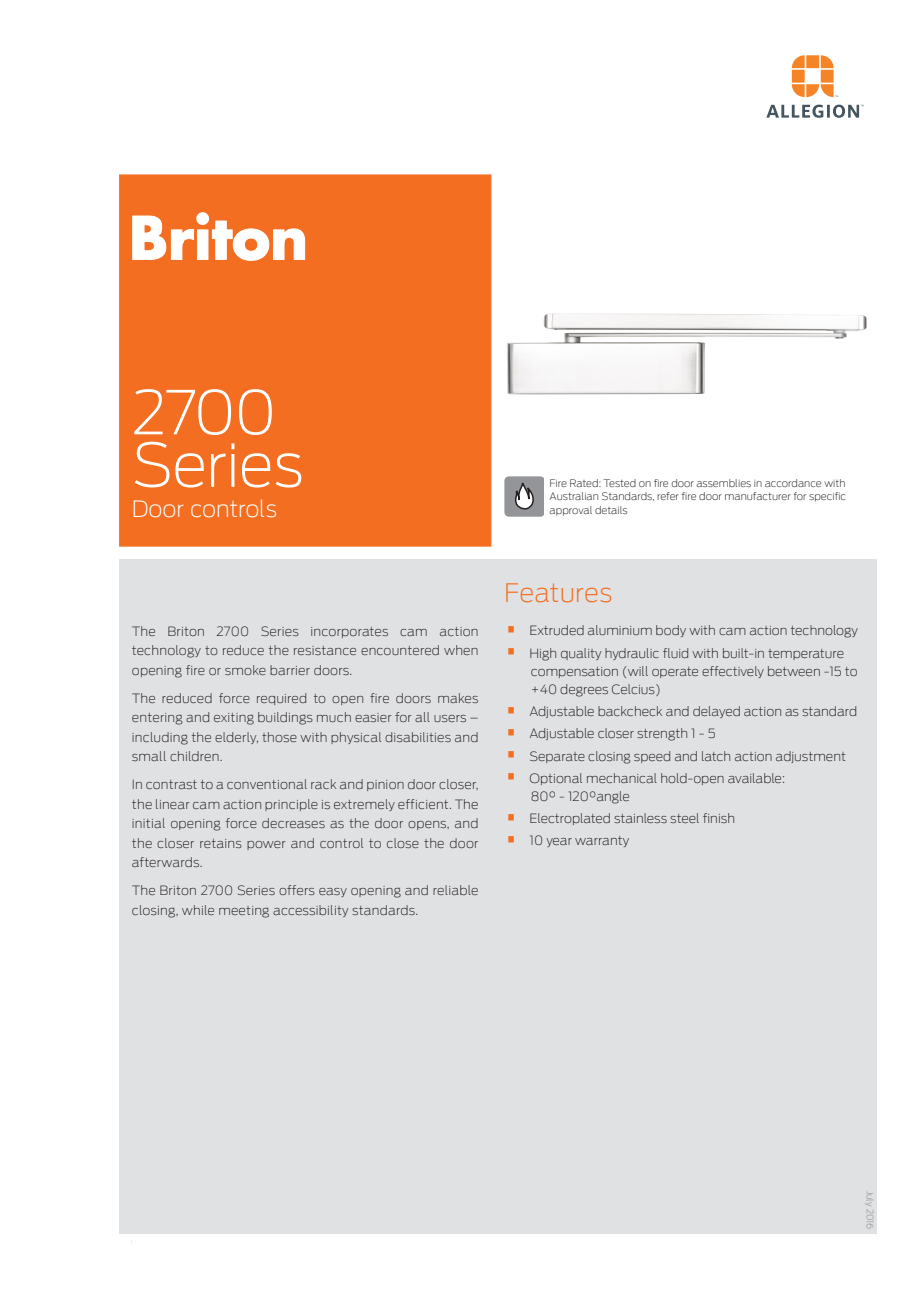
<style>
.page{position:relative;width:919px;height:1289px;background:#fff}
.page>*{position:absolute;margin:0;border:0;box-sizing:border-box;transform-origin:0 0}
.t1{font:200 60px "Antenna";letter-spacing:-.02em;color:#fff}
.t2{font:200 25.5px "Antenna";letter-spacing:.005em;color:#f36e21}
.t3{font:200 22.5px "Antenna";letter-spacing:-.005em;color:#fff}
.A_Front_Page_Write_u{font:200 12.75px/19.5px "Antenna";letter-spacing:.015em;color:#231f20;text-align:justify}
.A_Performance_Featur{font:200 12.75px/18px "Antenna";color:#231f20}
.t4{font:200 10.2px/13px "Antenna";color:#231f20;text-align:justify}
.t5{font:200 9px "Antenna";color:#808285}
.s1{font-size:45px;color:#f36e21}
</style>
<div class="page">
<div style="left:119px;top:559px;width:757px;height:674px;background:#e0e1e3"></div>
<div style="left:119px;top:174px;width:372px;height:372px;background:#f36e21;border:1px solid #f36e21"></div>
<svg style="left:791px;top:55px;width:47px;height:42px"></svg>
<svg style="left:766px;top:105px;width:97px;height:13px"></svg>
<div style="left:504px;top:476px;width:40px;height:40px;background:#939598;border-radius:4px"></div>
<svg style="left:514px;top:483px;width:20px;height:34px"></svg>
<svg style="left:132px;top:212px;width:173px;height:49px"></svg>
<img style="left:507px;top:313px;width:360px;height:82px">
<p class="t1" style="left:132px;top:378px;width:146px">2700</p>
<p class="t1" style="left:132px;top:431px;width:173px">Series</p>
<p class="t3" style="left:132px;top:496px;width:147px">Door controls</p>
<p class="A_Front_Page_Write_u" style="left:132px;top:621px;width:348px">The Briton 2700 Series incorporates cam action technology to reduce the resistance encountered when opening fire or smoke barrier doors.</p>
<p class="A_Front_Page_Write_u" style="left:132px;top:688px;width:348px">The reduced force required to open fire doors makes entering and exiting buildings much easier for all users – including the elderly, those with physical disabilities and small children.</p>
<p class="A_Front_Page_Write_u" style="left:132px;top:774px;width:348px">In contrast to a conventional rack and pinion door closer, the linear cam action principle is extremely efficient. The initial opening force decreases as the door opens, and the closer retains power and control to close the door afterwards.</p>
<p class="A_Front_Page_Write_u" style="left:132px;top:880px;width:348px">The Briton 2700 Series offers easy opening and reliable closing, while meeting accessibility standards.</p>
<p class="t4" style="left:549px;top:477px;width:298px">Fire Rated: Tested on fire door assemblies in accordance with Australian Standards, refer fire door manufacturer for specific approval details</p>
<p class="t2" style="left:504px;top:578px;width:110px">Features</p>
<p class="A_Performance_Featur" style="left:504px;top:622px;width:355px"><span class="s1">•</span> Extruded aluminium body with cam action technology</p>
<p class="A_Performance_Featur" style="left:531px;top:644px;width:328px;text-indent:-27px"><span class="s1">•</span> High quality hydraulic fluid with built-in temperature compensation (will operate effectively between -15 to +40 degrees Celcius)</p>
<p class="A_Performance_Featur" style="left:504px;top:702px;width:355px"><span class="s1">•</span> Adjustable backcheck and delayed action as standard</p>
<p class="A_Performance_Featur" style="left:504px;top:724px;width:213px"><span class="s1">•</span> Adjustable closer strength 1 - 5</p>
<p class="A_Performance_Featur" style="left:504px;top:747px;width:343px"><span class="s1">•</span> Separate closing speed and latch action adjustment</p>
<p class="A_Performance_Featur" style="left:531px;top:769px;width:256px;text-indent:-27px"><span class="s1">•</span> Optional mechanical hold-open available:<br>80° - 120°angle</p>
<p class="A_Performance_Featur" style="left:504px;top:809px;width:233px"><span class="s1">•</span> Electroplated stainless steel finish</p>
<p class="A_Performance_Featur" style="left:504px;top:831px;width:127px"><span class="s1">•</span> 10 year warranty</p>
<p class="t5" style="left:875px;top:1190px;width:40px;rotate:90deg">July 2016</p>
</div>
